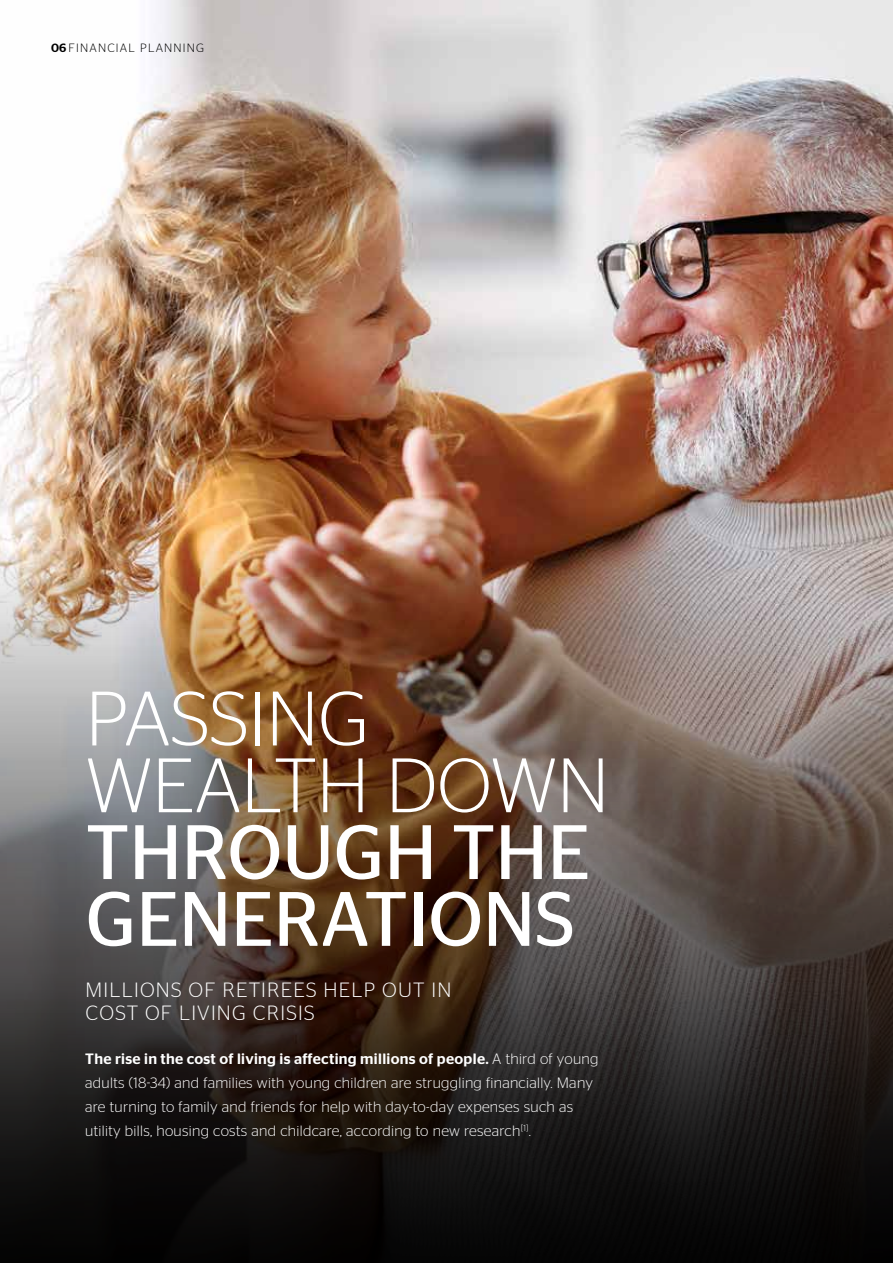
<style>
.page{position:relative;width:893px;height:1263px;background:#fff}
.page>*{position:absolute;margin:0;border:0;box-sizing:border-box;transform-origin:0 0}
.t1{font:76.8px/66.8px "Stag Sans";color:#fff}
.t2{font:300 76.8px/66.8px "Stag Sans";color:#fff}
.t3{font:300 20.55px/23.2px "Stag Sans";letter-spacing:.06em;color:#fff}
.t4{font:300 15px/24px "Stag Sans";letter-spacing:.02em;color:#fff}
.t5{font:300 12px "Stag Sans";letter-spacing:.1em;color:#000}
.s1{font-weight:500}
</style>
<div class="page">
<img style="left:0;top:0;width:893px;height:546px">
<img style="left:0;top:546px;width:893px;height:717px">
<p class="t5" style="left:51px;top:41px;width:155px"><span class="s1">06</span> FINANCIAL PLANNING</p>
<h1 class="t2" style="left:86px;top:684px;width:525px">PASSING<br>WEALTH DOWN</h1>
<h1 class="t1" style="left:86px;top:818px;width:506px">THROUGH THE<br>GENERATIONS</h1>
<h2 class="t3" style="left:86px;top:978px;width:367px">MILLIONS OF RETIREES HELP OUT IN<br>COST OF LIVING CRISIS</h2>
<p class="t4" style="left:85px;top:1046px;width:515px"><span class="s1">The rise in the cost of living is affecting millions of people.</span> A third of young adults (18-34) and families with young children are struggling financially. Many are turning to family and friends for help with day-to-day expenses such as utility bills, housing costs and childcare, according to new research<sup>[1]</sup>.</p>
</div>
